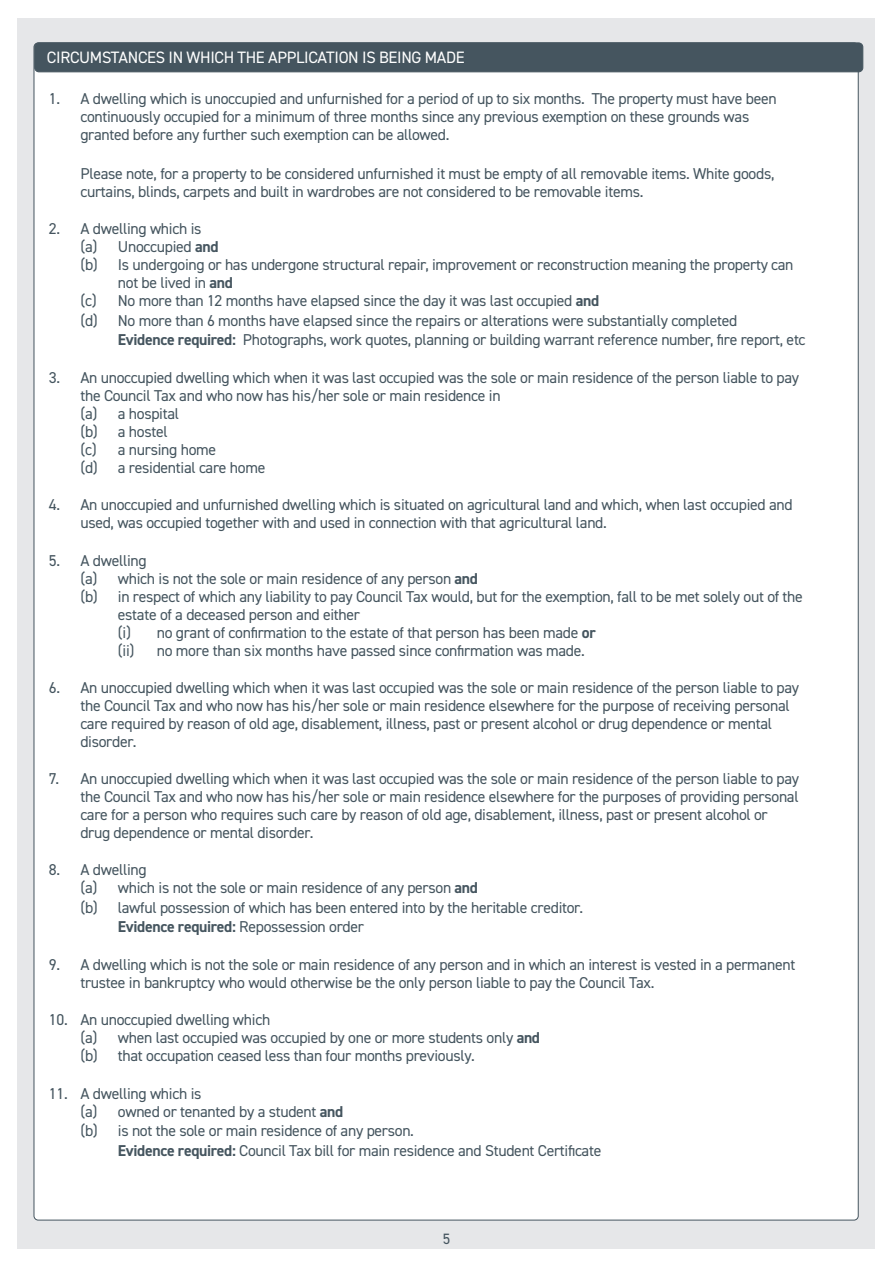
<style>
.page{position:relative;width:893px;height:1263px;background:#fff}
.page>*{position:absolute;margin:0;border:0;box-sizing:border-box;transform-origin:0 0}
.t1{font:16.5px "DIN2014";letter-spacing:-.02em;color:#fff}
.t2{font:15.75px/18px "DIN2014";letter-spacing:-.02em;color:#45555f}
.t3{font:700 15.75px "DIN2014";letter-spacing:-.02em;color:#45555f}
.t4{font:15px "DIN2014";color:#45555f}
.s1{font-weight:700}
.s2{font-weight:400}
</style>
<div class="page">
<div style="left:17px;top:18px;width:858px;height:1230px;background:#e6e7e9"></div>
<div style="left:34px;top:43px;width:824px;height:1177px;background:#fff;border-radius:4px"></div>
<div style="left:35px;top:43px;width:828px;height:29px;background:#45555f;border-radius:4px"></div>
<div style="left:34px;top:43px;width:829px;height:29px;border:1px solid #45555f;border-radius:4px"></div>
<p class="t1" style="left:47px;top:47px;width:419px">CIRCUMSTANCES IN WHICH THE APPLICATION IS BEING MADE</p>
<p class="t2" style="left:80px;top:89px;width:698px;text-indent:-32px">1. A dwelling which is unoccupied and unfurnished for a period of up to six months. The property must have been continuously occupied for a minimum of three months since any previous exemption on these grounds was granted before any further such exemption can be allowed.</p>
<p class="t2" style="left:80px;top:164px;width:695px">Please note, for a property to be considered unfurnished it must be empty of all removable items. White goods, curtains, blinds, carpets and built in wardrobes are not considered to be removable items.</p>
<p class="t2" style="left:49px;top:220px;width:154px">2. A dwelling which is</p>
<p class="t2" style="left:80px;top:238px;width:140px">(a) Unoccupied <span class="s1">and</span></p>
<p class="t2" style="left:118px;top:256px;width:677px;text-indent:-38px">(b) Is undergoing or has undergone structural repair, improvement or reconstruction meaning the property can not be lived in <span class="s1">and</span></p>
<p class="t2" style="left:80px;top:292px;width:520px">(c) No more than 12 months have elapsed since the day it was last occupied <span class="s1">and</span></p>
<p class="t2" style="left:80px;top:311px;width:658px">(d) No more than 6 months have elapsed since the repairs or alterations were substantially completed</p>
<p class="t2" style="left:118px;top:331px;width:689px"><span class="s1">Evidence required:</span> Photographs, work quotes, planning or building warrant reference number, fire report, etc</p>
<p class="t2" style="left:80px;top:368px;width:720px;text-indent:-32px">3. An unoccupied dwelling which when it was last occupied was the sole or main residence of the person liable to pay the Council Tax and who now has his/her sole or main residence in</p>
<p class="t2" style="left:80px;top:404px;width:100px">(a) a hospital</p>
<p class="t2" style="left:80px;top:422px;width:89px">(b) a hostel</p>
<p class="t2" style="left:80px;top:440px;width:137px">(c) a nursing home</p>
<p class="t2" style="left:80px;top:458px;width:186px">(d) a residential care home</p>
<p class="t2" style="left:80px;top:496px;width:714px;text-indent:-32px">4. An unoccupied and unfurnished dwelling which is situated on agricultural land and which, when last occupied and used, was occupied together with and used in connection with that agricultural land.</p>
<p class="t2" style="left:49px;top:551px;width:99px">5. A dwelling</p>
<p class="t2" style="left:80px;top:569px;width:399px">(a) which is not the sole or main residence of any person <span class="s1">and</span></p>
<p class="t2" style="left:118px;top:587px;width:686px;text-indent:-38px">(b) in respect of which any liability to pay Council Tax would, but for the exemption, fall to be met solely out of the estate of a deceased person and either</p>
<p class="t2" style="left:118px;top:623px;width:479px">(i) no grant of confirmation to the estate of that person has been made <span class="s1">or</span></p>
<p class="t2" style="left:118px;top:641px;width:468px">(ii) no more than six months have passed since confirmation was made.</p>
<p class="t2" style="left:80px;top:679px;width:720px;text-indent:-32px">6. An unoccupied dwelling which when it was last occupied was the sole or main residence of the person liable to pay the Council Tax and who now has his/her sole or main residence elsewhere for the purpose of receiving personal care required by reason of old age, disablement, illness, past or present alcohol or drug dependence or mental disorder.</p>
<p class="t2" style="left:80px;top:769px;width:720px;text-indent:-32px">7. An unoccupied dwelling which when it was last occupied was the sole or main residence of the person liable to pay the Council Tax and who now has his/her sole or main residence elsewhere for the purposes of providing personal care for a person who requires such care by reason of old age, disablement, illness, past or present alcohol or drug dependence or mental disorder.</p>
<p class="t2" style="left:49px;top:860px;width:99px">8. A dwelling</p>
<p class="t2" style="left:80px;top:878px;width:399px">(a) which is not the sole or main residence of any person <span class="s1">and</span></p>
<p class="t2" style="left:80px;top:898px;width:504px">(b) lawful possession of which has been entered into by the heritable creditor.</p>
<p class="t3" style="left:118px;top:916px;width:248px">Evidence required: <span class="s2">Repossession order</span></p>
<p class="t2" style="left:80px;top:955px;width:716px;text-indent:-32px">9. A dwelling which is not the sole or main residence of any person and in which an interest is vested in a permanent trustee in bankruptcy who would otherwise be the only person liable to pay the Council Tax.</p>
<p class="t2" style="left:49px;top:1010px;width:223px">10. An unoccupied dwelling which</p>
<p class="t2" style="left:80px;top:1028px;width:461px">(a) when last occupied was occupied by one or more students only <span class="s1">and</span></p>
<p class="t2" style="left:80px;top:1046px;width:396px">(b) that occupation ceased less than four months previously.</p>
<p class="t2" style="left:49px;top:1084px;width:154px">11. A dwelling which is</p>
<p class="t2" style="left:80px;top:1102px;width:264px">(a) owned or tenanted by a student <span class="s1">and</span></p>
<p class="t2" style="left:80px;top:1121px;width:335px">(b) is not the sole or main residence of any person.</p>
<p class="t2" style="left:118px;top:1141px;width:485px"><span class="s1">Evidence required:</span> Council Tax bill for main residence and Student Certificate</p>
<p class="t4" style="left:443px;top:1229px;width:9px">5</p>
</div>
